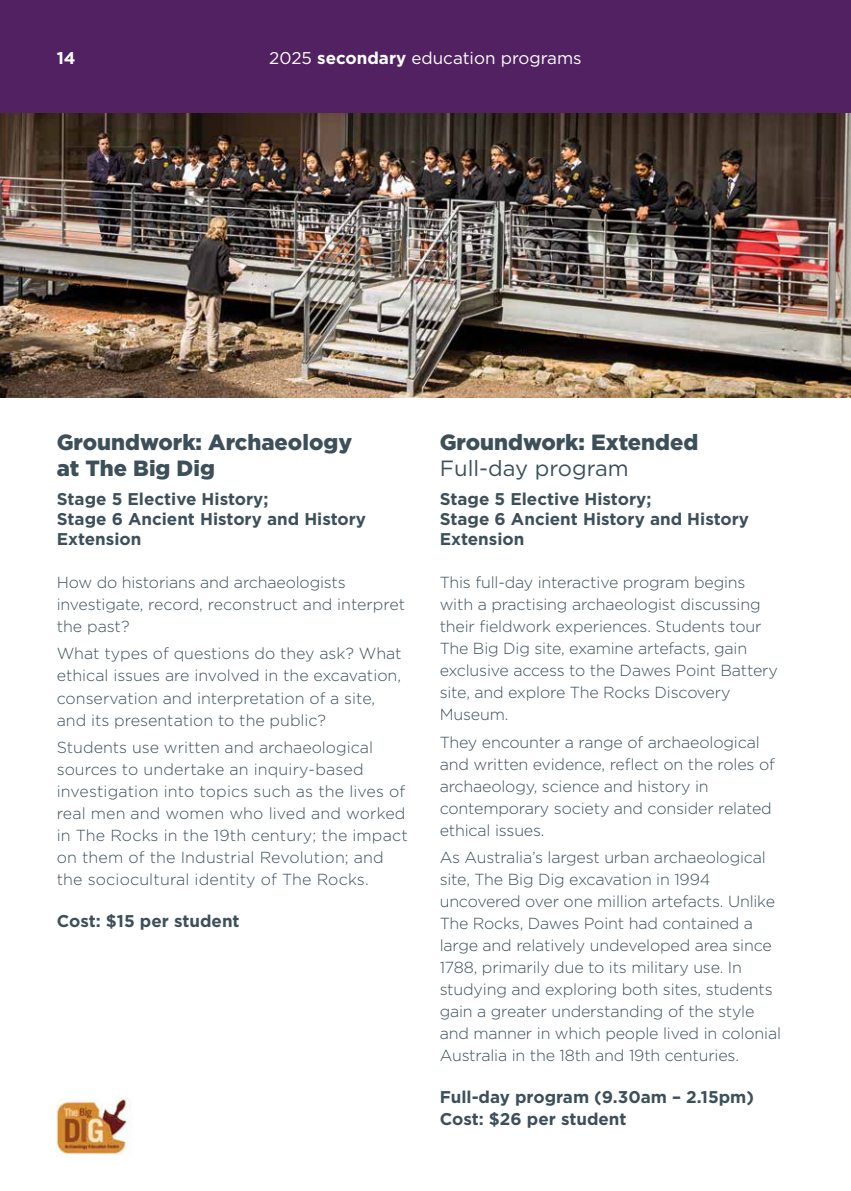
<style>
.page{position:relative;width:851px;height:1191px;background:#fff}
.page>*{position:absolute;margin:0;border:0;box-sizing:border-box;transform-origin:0 0}
.t1{font:900 22px/26px "Gotham";color:#3d505a}
.t2{font:22px "Gotham";color:#3d505a}
.t3{font:700 17px/20px "Gotham";color:#3d505a}
.t4{font:17px "Gotham";color:#fff}
.t5{font:700 17px "Gotham";color:#fff}
.t6{font:300 16px/22px "Gotham";letter-spacing:-.01em;color:#3d505a}
.t7{font:300 16px/22px "Gotham";letter-spacing:.01em;color:#3d505a}
.s1{font-weight:700}
</style>
<div class="page">
<div style="left:0;top:0;width:850px;height:113px;background:#522161"></div>
<img style="left:0;top:113px;width:850px;height:284px">
<img style="left:57px;top:1098px;width:74px;height:59px">
<p class="t5" style="left:57px;top:47px;width:20px">14</p>
<p class="t4" style="left:269px;top:47px;width:314px">2025 <span class="s1">secondary</span> education programs</p>
<h1 class="t1" style="left:57px;top:429px;width:297px">Groundwork: Archaeology at The Big Dig</h1>
<p class="t3" style="left:57px;top:488px;width:311px">Stage 5 Elective History;<br>Stage 6 Ancient History and History<br>Extension</p>
<p class="t6" style="left:57px;top:570px;width:350px">How do historians and archaeologists investigate, record, reconstruct and interpret the past?</p>
<p class="t6" style="left:57px;top:642px;width:346px">What types of questions do they ask? What ethical issues are involved in the excavation, conservation and interpretation of a site, and its presentation to the public?</p>
<p class="t7" style="left:57px;top:736px;width:352px">Students use written and archaeological sources to undertake an inquiry-based investigation into topics such as the lives of real men and women who lived and worked in The Rocks in the 19th century; the impact on them of the Industrial Revolution; and the sociocultural identity of The Rocks.</p>
<p class="t3" style="left:57px;top:911px;width:184px">Cost: $15 per student</p>
<h1 class="t1" style="left:439px;top:429px;width:260px">Groundwork: Extended</h1>
<h1 class="t2" style="left:439px;top:454px;width:190px">Full-day program</h1>
<p class="t3" style="left:439px;top:488px;width:311px">Stage 5 Elective History;<br>Stage 6 Ancient History and History<br>Extension</p>
<p class="t6" style="left:439px;top:570px;width:340px">This full-day interactive program begins with a practising archaeologist discussing their fieldwork experiences. Students tour The Big Dig site, examine artefacts, gain exclusive access to the Dawes Point Battery site, and explore The Rocks Discovery Museum.</p>
<p class="t6" style="left:439px;top:730px;width:337px">They encounter a range of archaeological and written evidence, reflect on the roles of archaeology, science and history in contemporary society and consider related ethical issues.</p>
<p class="t6" style="left:439px;top:846px;width:343px">As Australia’s largest urban archaeological site, The Big Dig excavation in 1994 uncovered over one million artefacts. Unlike The Rocks, Dawes Point had contained a large and relatively undeveloped area since 1788, primarily due to its military use. In studying and exploring both sites, students gain a greater understanding of the style and manner in which people lived in colonial Australia in the 18th and 19th centuries.</p>
<p class="t3" style="left:439px;top:1086px;width:316px;line-height:22px">Full-day program (9.30am – 2.15pm)<br>Cost: $26 per student</p>
</div>
